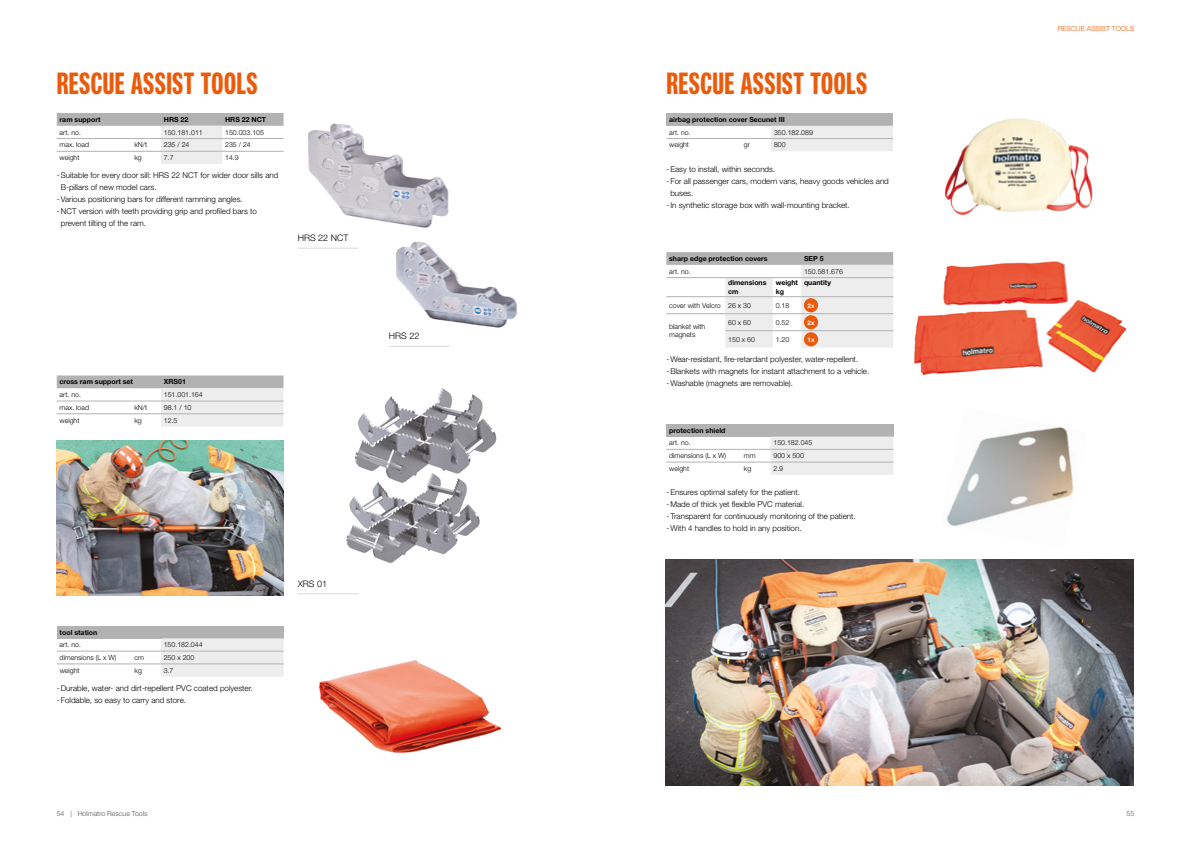
<style>
.page{position:relative;width:1191px;height:842px;background:#fff}
.page>*{position:absolute;margin:0;border:0;box-sizing:border-box;transform-origin:0 0}
.t1{font:700 30px "Neue Helvetica Pro 79 Compressed";letter-spacing:.015em;color:#ea5b0b}
.t2{font:300 9px "Helvetica Neue LT Std";color:#000}
.t3{font:300 8px/12px "Helvetica Neue LT Std";color:#000}
.t4{font:300 7px/8.4px "Helvetica Neue LT Std";color:#000}
.t5{font:700 7px/8.4px "Helvetica Neue LT Std";color:#000}
.t6{font:300 7px "Helvetica Neue LT Std";color:#575756}
.t7{font:300 7px "Helvetica Neue LT Std";color:#ea5b0b}
.t8{font:700 6.2px "Helvetica Neue LT Std";color:#fff}
</style>
<div class="page">
<svg style="left:57px;top:113px;width:226px;height:51px"></svg>
<hr style="left:161px;top:151px;width:61px;height:1px;background:#b3b2b2">
<hr style="left:222px;top:151px;width:61px;height:1px;background:#b3b2b2">
<img style="left:308px;top:123px;width:141px;height:105px">
<img style="left:395px;top:241px;width:122px;height:87px">
<hr style="left:298px;top:248px;width:60px;height:1px;background:#d9d9d8">
<hr style="left:389px;top:346px;width:60px;height:1px;background:#d9d9d8">
<svg style="left:57px;top:375px;width:226px;height:51px"></svg>
<hr style="left:161px;top:414px;width:122px;height:1px;background:#b3b2b2">
<img style="left:346px;top:388px;width:151px;height:175px">
<hr style="left:298px;top:593px;width:60px;height:1px;background:#d9d9d8">
<img style="left:57px;top:440px;width:226px;height:156px">
<div style="left:57px;top:626px;width:227px;height:12px;background:#b3b2b2"></div>
<hr style="left:57px;top:651px;width:75px;height:1px;background:#b3b2b2">
<hr style="left:57px;top:664px;width:75px;height:1px;background:#b3b2b2">
<svg style="left:132px;top:638px;width:152px;height:39px"></svg>
<hr style="left:161px;top:664px;width:123px;height:1px;background:#b3b2b2">
<img style="left:319px;top:660px;width:183px;height:93px">
<div style="left:666px;top:113px;width:227px;height:13px;background:#b3b2b2"></div>
<div style="left:771px;top:126px;width:122px;height:25px;background:#ededed"></div>
<hr style="left:666px;top:138px;width:75px;height:1px;background:#b3b2b2">
<hr style="left:741px;top:138px;width:30px;height:1px;background:#b3b2b2">
<hr style="left:771px;top:138px;width:122px;height:1px;background:#b3b2b2">
<img style="left:945px;top:118px;width:148px;height:98px">
<svg style="left:666px;top:252px;width:227px;height:96px"></svg>
<hr style="left:801px;top:330px;width:92px;height:1px;background:#b3b2b2">
<img style="left:946px;top:427px;width:128px;height:100px">
<div style="left:666px;top:424px;width:227px;height:13px;background:#b3b2b2"></div>
<hr style="left:666px;top:449px;width:75px;height:1px;background:#b3b2b2">
<hr style="left:666px;top:462px;width:75px;height:1px;background:#b3b2b2">
<svg style="left:741px;top:437px;width:152px;height:38px"></svg>
<hr style="left:770px;top:462px;width:123px;height:1px;background:#b3b2b2">
<img style="left:665px;top:559px;width:468px;height:226px">
<img style="left:914px;top:261px;width:213px;height:114px">
<div style="left:804px;top:298px;width:14px;height:14px;background:#eb5a0c;border-radius:50%"></div>
<div style="left:804px;top:315px;width:14px;height:14px;background:#eb5a0c;border-radius:50%"></div>
<div style="left:804px;top:332px;width:14px;height:14px;background:#eb5a0c;border-radius:50%"></div>
<h1 class="t1" style="left:57px;top:65px;width:202px">RESCUE ASSIST TOOLS</h1>
<p class="t5" style="left:60px;top:115px;width:42px">ram support</p>
<p class="t5" style="left:164px;top:115px;width:26px">HRS 22</p>
<p class="t5" style="left:225px;top:115px;width:43px">HRS 22 NCT</p>
<p class="t4" style="left:60px;top:128px;width:23px">art. no.</p>
<p class="t4" style="left:164px;top:128px;width:40px">150.181.011</p>
<p class="t4" style="left:225px;top:128px;width:40px">150.003.105</p>
<p class="t4" style="left:60px;top:141px;width:31px">max. load</p>
<p class="t4" style="left:134px;top:141px;width:14px">kN/t</p>
<p class="t4" style="left:164px;top:141px;width:27px">235 / 24</p>
<p class="t4" style="left:225px;top:141px;width:27px">235 / 24</p>
<p class="t4" style="left:60px;top:153px;width:21px">weight</p>
<p class="t4" style="left:134px;top:153px;width:9px">kg</p>
<p class="t4" style="left:164px;top:153px;width:11px">7.7</p>
<p class="t4" style="left:225px;top:153px;width:15px">14.9</p>
<p class="t3" style="left:57px;top:169px;width:223px">-Suitable for every door sill: HRS 22 NCT for wider door sills and</p>
<p class="t3" style="left:61px;top:181px;width:97px">B-pillars of new model cars.</p>
<p class="t3" style="left:57px;top:193px;width:187px">-Various positioning bars for different ramming angles.</p>
<p class="t3" style="left:57px;top:205px;width:202px">-NCT version with teeth providing grip and profiled bars to</p>
<p class="t3" style="left:61px;top:217px;width:87px">prevent tilting of the ram.</p>
<p class="t2" style="left:298px;top:233px;width:52px">HRS 22 NCT</p>
<p class="t5" style="left:60px;top:377px;width:75px">cross ram support set</p>
<p class="t5" style="left:164px;top:377px;width:24px">XRS01</p>
<p class="t4" style="left:60px;top:390px;width:23px">art. no.</p>
<p class="t4" style="left:164px;top:390px;width:40px">151.001.164</p>
<p class="t4" style="left:60px;top:403px;width:31px">max. load</p>
<p class="t4" style="left:134px;top:403px;width:14px">kN/t</p>
<p class="t4" style="left:164px;top:403px;width:29px">98.1 / 10</p>
<p class="t4" style="left:60px;top:416px;width:21px">weight</p>
<p class="t4" style="left:134px;top:416px;width:9px">kg</p>
<p class="t4" style="left:164px;top:416px;width:15px">12.5</p>
<p class="t2" style="left:389px;top:331px;width:32px">HRS 22</p>
<p class="t5" style="left:60px;top:628px;width:39px">tool station</p>
<p class="t4" style="left:60px;top:640px;width:23px">art. no.</p>
<p class="t4" style="left:164px;top:640px;width:40px">150.182.044</p>
<p class="t4" style="left:60px;top:653px;width:58px">dimensions (L x W)</p>
<p class="t4" style="left:134px;top:653px;width:11px">cm</p>
<p class="t4" style="left:164px;top:653px;width:32px">250 x 200</p>
<p class="t4" style="left:60px;top:666px;width:21px">weight</p>
<p class="t4" style="left:134px;top:666px;width:9px">kg</p>
<p class="t4" style="left:164px;top:666px;width:11px">3.7</p>
<p class="t3" style="left:57px;top:682px;width:197px">-Durable, water- and dirt-repellent PVC coated polyester. -Foldable, so easy to carry and store.</p>
<p class="t2" style="left:298px;top:578px;width:31px">XRS 01</p>
<h1 class="t1" style="left:666px;top:65px;width:202px">RESCUE ASSIST TOOLS</h1>
<p class="t5" style="left:669px;top:115px;width:117px">airbag protection cover Secunet III</p>
<p class="t4" style="left:669px;top:128px;width:23px">art. no.</p>
<p class="t4" style="left:774px;top:128px;width:40px">350.182.089</p>
<p class="t4" style="left:669px;top:141px;width:21px">weight</p>
<p class="t4" style="left:744px;top:141px;width:8px">gr</p>
<p class="t4" style="left:774px;top:141px;width:13px">800</p>
<p class="t3" style="left:666px;top:163px;width:110px">-Easy to install, within seconds.</p>
<p class="t3" style="left:666px;top:175px;width:224px">-For all passenger cars, modern vans, heavy goods vehicles and</p>
<p class="t3" style="left:670px;top:187px;width:24px">buses.</p>
<p class="t3" style="left:666px;top:199px;width:185px">-In synthetic storage box with wall-mounting bracket.</p>
<p class="t5" style="left:669px;top:254px;width:100px">sharp edge protection covers</p>
<p class="t5" style="left:804px;top:254px;width:21px">SEP 5</p>
<p class="t4" style="left:669px;top:267px;width:23px">art. no.</p>
<p class="t4" style="left:804px;top:267px;width:40px">150.581.676</p>
<p class="t5" style="left:728px;top:279px;width:40px">dimensions cm</p>
<p class="t5" style="left:775px;top:279px;width:24px">weight kg</p>
<p class="t5" style="left:804px;top:279px;width:28px">quantity</p>
<p class="t4" style="left:669px;top:301px;width:83px">cover with Velcro 26 x 30</p>
<p class="t4" style="left:775px;top:301px;width:15px">0.18</p>
<p class="t4" style="left:669px;top:322px;width:38px">blanket with magnets</p>
<p class="t8" style="left:807px;top:301px;width:8px">2x</p>
<p class="t8" style="left:807px;top:318px;width:8px">2x</p>
<p class="t8" style="left:807px;top:335px;width:8px">1x</p>
<p class="t4" style="left:728px;top:318px;width:24px">60 x 60</p>
<p class="t4" style="left:775px;top:318px;width:15px">0.52</p>
<p class="t4" style="left:728px;top:335px;width:28px">150 x 60</p>
<p class="t4" style="left:775px;top:335px;width:15px">1.20</p>
<p class="t3" style="left:666px;top:353px;width:204px">-Wear-resistant, fire-retardant polyester, water-repellent. -Blankets with magnets for instant attachment to a vehicle. -Washable (magnets are removable).</p>
<p class="t5" style="left:669px;top:426px;width:58px">protection shield</p>
<p class="t4" style="left:669px;top:439px;width:23px">art. no.</p>
<p class="t4" style="left:773px;top:439px;width:40px">150.182.045</p>
<p class="t4" style="left:669px;top:451px;width:58px">dimensions (L x W)</p>
<p class="t4" style="left:744px;top:451px;width:13px">mm</p>
<p class="t4" style="left:773px;top:451px;width:32px">900 x 500</p>
<p class="t4" style="left:669px;top:464px;width:21px">weight</p>
<p class="t4" style="left:744px;top:464px;width:9px">kg</p>
<p class="t4" style="left:773px;top:464px;width:11px">2.9</p>
<p class="t3" style="left:666px;top:486px;width:191px">-Ensures optimal safety for the patient.<br>-Made of thick yet flexible PVC material.<br>-Transparent for continuously monitoring of the patient. -With 4 handles to hold in any position.</p>
<p class="t7" style="left:1057px;top:24px;width:78px">RESCUE ASSIST TOOLS</p>
<p class="t6" style="left:57px;top:809px;width:92px">54 | Holmatro Rescue Tools</p>
<p class="t6" style="left:1126px;top:809px;width:9px">55</p>
</div>
